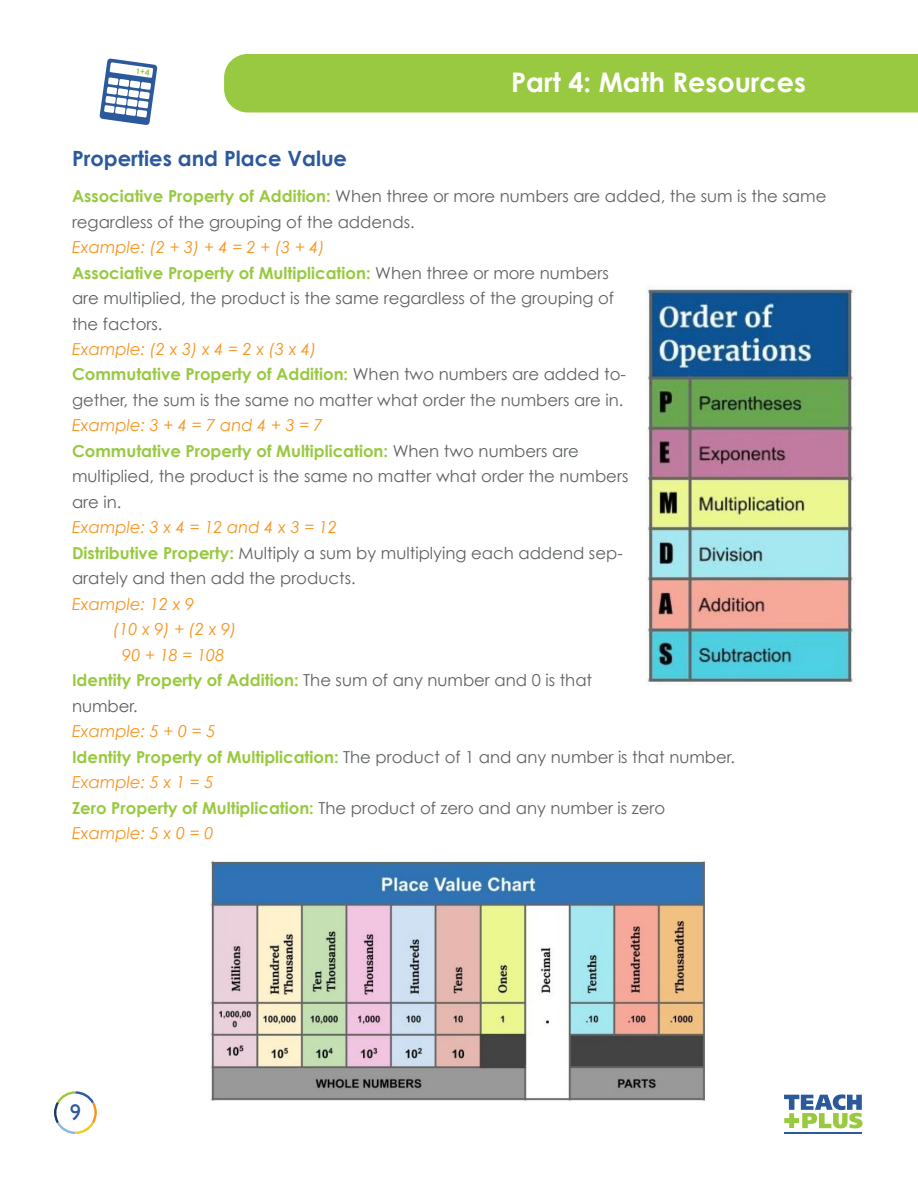
<style>
.page{position:relative;width:918px;height:1188px;background:#fff}
.page>*{position:absolute;margin:0;border:0;box-sizing:border-box;transform-origin:0 0}
.t1{font:700 27px "Century Gothic";color:#fff}
.t2{font:22.5px "Gill Sans";color:#2b599b}
.t3{font:700 21px "Century Gothic";color:#2b599b}
.t4{font:16.5px/25.5px "Century Gothic";color:#5e6163}
.t5{font:700 16.5px "Century Gothic";color:#98c940}
.t6{font:italic 16.5px "Century Gothic";color:#f7941f}
.s1{font-weight:700;color:#98c940}
.s2{font-style:italic;color:#f7941f}
.s3{font-weight:400;color:#5e6163}
</style>
<div class="page">
<hr style="left:784px;top:1133px;width:78px;height:1px;background:#2b599a">
<svg style="left:784px;top:1094px;width:78px;height:34px"></svg>
<svg style="left:54px;top:1091px;width:43px;height:43px"></svg>
<div style="left:224px;top:54px;width:694px;height:58px;background:#98c940"></div>
<img style="left:646px;top:287px;width:208px;height:398px">
<img style="left:210px;top:861px;width:496px;height:240px">
<svg style="left:99px;top:58px;width:58px;height:67px"></svg>
<h1 class="t1" style="left:511px;top:65px;width:296px">Part 4: Math Resources</h1>
<p class="t3" style="left:72px;top:145px;width:277px">Properties and Place Value</p>
<p class="t4" style="left:72px;top:183px;width:756px"><span class="s1">Associative Property of Addition:</span> When three or more numbers are added, the sum is the same regardless of the grouping of the addends.</p>
<p class="t4" style="left:72px;top:234px;width:544px"><span class="s2">Example: (2 + 3) + 4 = 2 + (3 + 4)<br></span><span class="s1">Associative Property of Multiplication:</span> When three or more numbers are multiplied, the product is the same regardless of the grouping of the factors.</p>
<p class="t4" style="left:72px;top:336px;width:556px"><span class="s2">Example: (2 x 3) x 4 = 2 x (3 x 4)<br></span><span class="s1">Commutative Property of Addition:</span> When two numbers are added to&shy;gether, the sum is the same no matter what order the numbers are in.</p>
<p class="t4" style="left:72px;top:413px;width:558px"><span class="s2">Example: 3 + 4 = 7 and 4 + 3 = 7<br></span><span class="s1">Commutative Property of Multiplication:</span> When two numbers are multiplied, the product is the same no matter what order the numbers are in.</p>
<p class="t4" style="left:72px;top:515px;width:552px"><span class="s2">Example: 3 x 4 = 12 and 4 x 3 = 12<br></span><span class="s1">Distributive Property:</span> Multiply a sum by multiplying each addend sep&shy;arately and then add the products.</p>
<p class="t6" style="left:72px;top:594px;width:124px">Example: 12 x 9</p>
<p class="t6" style="left:113px;top:619px;width:125px">(10 x 9) + (2 x 9)</p>
<p class="t6" style="left:122px;top:645px;width:104px">90 + 18 = 108</p>
<p class="t5" style="left:72px;top:670px;width:522px">Identity Property of Addition: <span class="s3">The sum of any number and 0 is that</span></p>
<p class="t4" style="left:72px;top:693px;width:67px">number.</p>
<p class="t4" style="left:72px;top:718px;width:665px"><span class="s2">Example: 5 + 0 = 5<br></span><span class="s1">Identity Property of Multiplication:</span> The product of 1 and any number is that number.<br><span class="s2">Example: 5 x 1 = 5<br></span><span class="s1">Zero Property of Multiplication:</span> The product of zero and any number is zero <span class="s2">Example: 5 x 0 = 0</span></p>
<h2 class="t2" style="left:70px;top:1099px;width:13px">9</h2>
</div>
